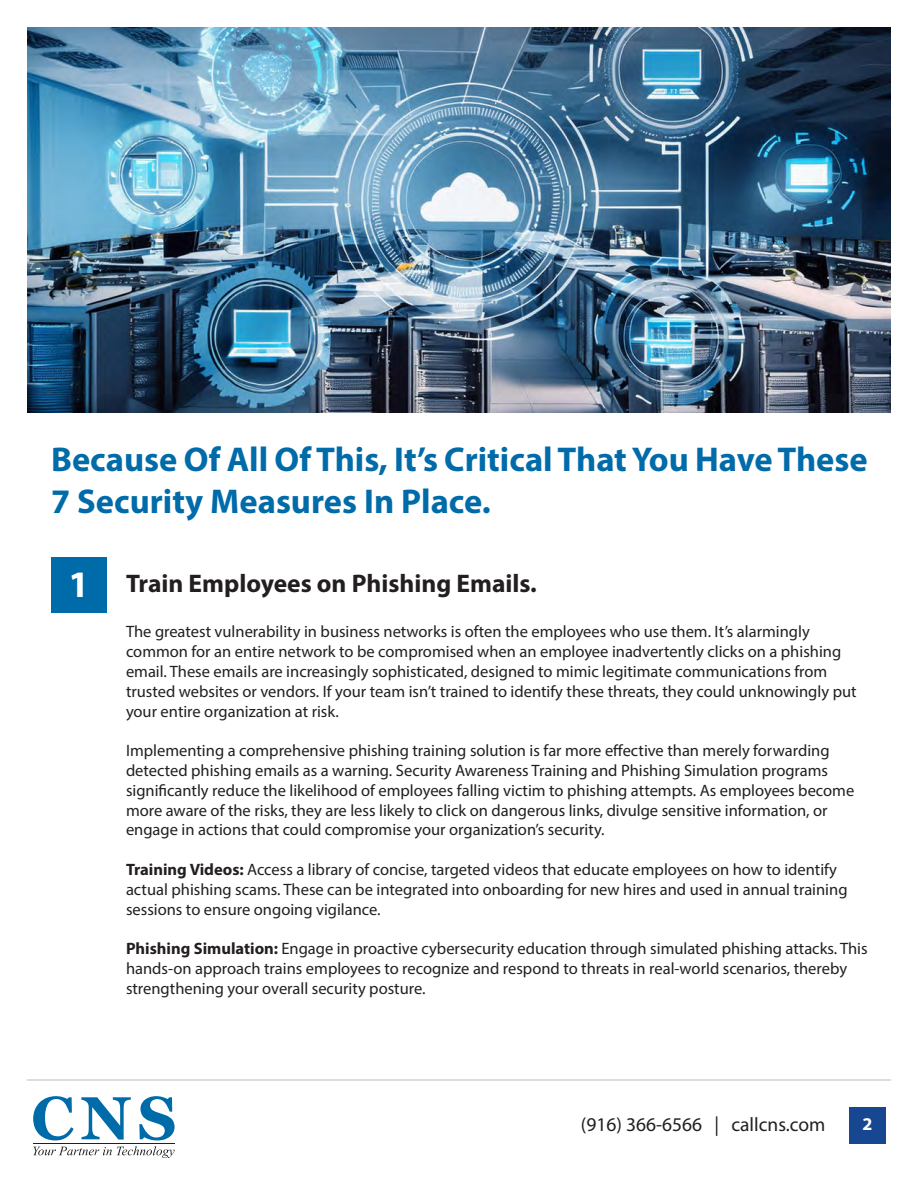
<style>
.page{position:relative;width:918px;height:1188px;background:#fff}
.page>*{position:absolute;margin:0;border:0;box-sizing:border-box;transform-origin:0 0}
.t1{font:700 37.5px "Myriad Pro";color:#fff}
.t2{font:700 34.5px/41.4px "Myriad Pro";color:#006ba9}
.t3{font:700 25.5px "Myriad Pro";color:#231f20}
.t4{font:19.5px "Myriad Pro";color:#231f20}
.t5{font:700 18px "Myriad Pro";color:#fff}
.t6{font:16.5px/19.8px "Myriad Pro";color:#231f20}
.s1{font-weight:700}
</style>
<div class="page">
<div style="left:849px;top:1107px;width:37px;height:37px;background:#174791"></div>
<svg style="left:33px;top:1096px;width:41px;height:44px"></svg>
<svg style="left:81px;top:1097px;width:50px;height:43px"></svg>
<svg style="left:139px;top:1096px;width:36px;height:44px"></svg>
<svg style="left:33px;top:1146px;width:142px;height:12px"></svg>
<hr style="left:33px;top:1143px;width:142px;height:1px;background:#231f20">
<hr style="left:27px;top:1079px;width:864px;height:2px;background:#d2d3d4">
<img style="left:27px;top:27px;width:864px;height:386px">
<div style="left:51px;top:557px;width:55px;height:55px;background:#006ba9"></div>
<p class="t2" style="left:51px;top:438px;width:818px">Because Of All Of This, It’s Critical That You Have These<br>7 Security Measures In Place.</p>
<p class="t1" style="left:68px;top:560px;width:22px">1</p>
<p class="t3" style="left:126px;top:567px;width:412px">Train Employees on Phishing Emails.</p>
<p class="t6" style="left:126px;top:622px;width:732px">The greatest vulnerability in business networks is often the employees who use them. It’s alarmingly common for an entire network to be compromised when an employee inadvertently clicks on a phishing email. These emails are increasingly sophisticated, designed to mimic legitimate communications from trusted websites or vendors. If your team isn’t trained to identify these threats, they could unknowingly put your entire organization at risk.</p>
<p class="t6" style="left:126px;top:740px;width:730px">Implementing a comprehensive phishing training solution is far more effective than merely forwarding detected phishing emails as a warning. Security Awareness Training and Phishing Simulation programs significantly reduce the likelihood of employees falling victim to phishing attempts. As employees become more aware of the risks, they are less likely to click on dangerous links, divulge sensitive information, or engage in actions that could compromise your organization’s security.</p>
<p class="t6" style="left:126px;top:859px;width:723px"><span class="s1">Training Videos:</span> Access a library of concise, targeted videos that educate employees on how to identify actual phishing scams. These can be integrated into onboarding for new hires and used in annual training sessions to ensure ongoing vigilance.</p>
<p class="t6" style="left:126px;top:938px;width:743px"><span class="s1">Phishing Simulation:</span> Engage in proactive cybersecurity education through simulated phishing attacks. This hands-on approach trains employees to recognize and respond to threats in real-world scenarios, thereby strengthening your overall security posture.</p>
<p class="t4" style="left:581px;top:1112px;width:246px">(916) 366-6566 | callcns.com</p>
<p class="t5" style="left:863px;top:1112px;width:11px">2</p>
</div>
